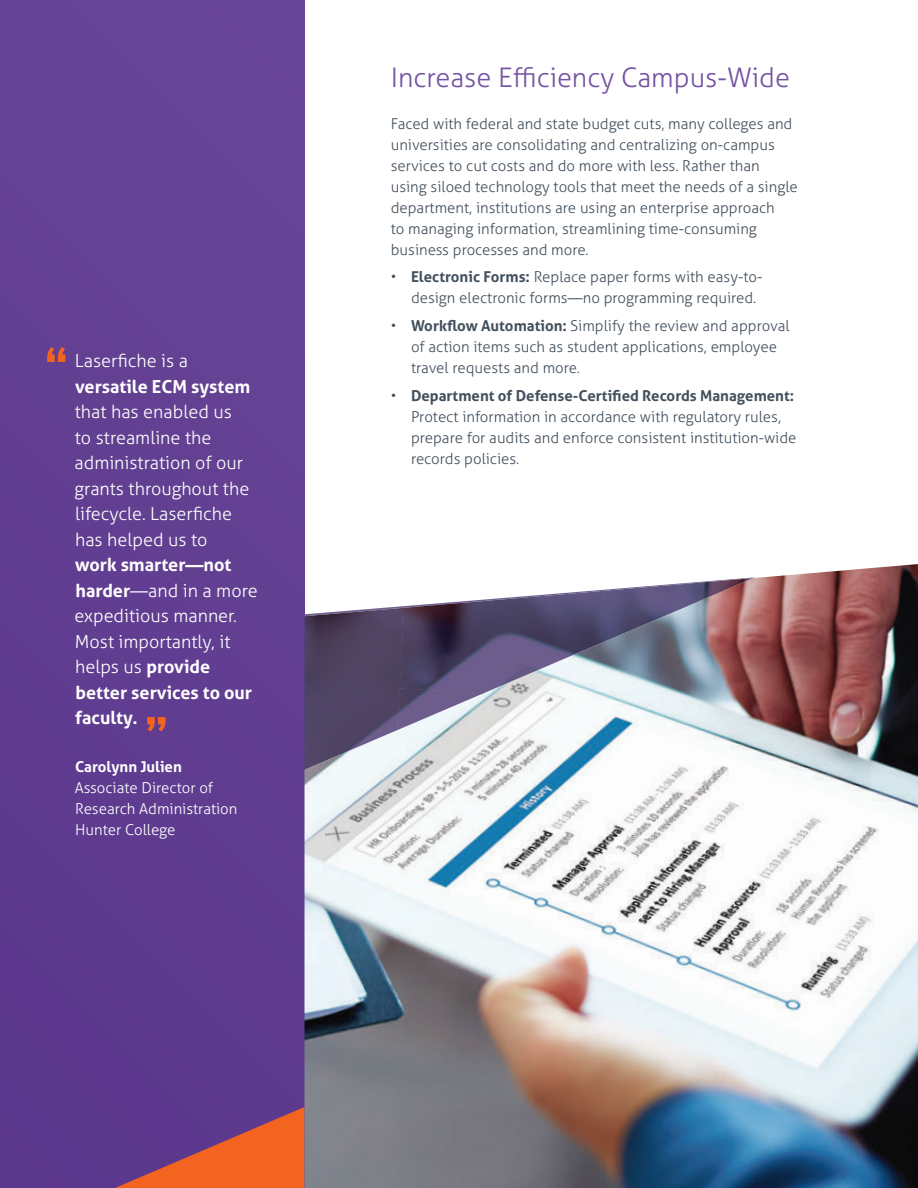
<style>
.page{position:relative;width:918px;height:1188px;background:#fff}
.page>*{position:absolute;margin:0;border:0;box-sizing:border-box;transform-origin:0 0}
.t1{font:300 27px "Aller";color:#7554a2}
.t2{font:700 18px/25.5px "Aller";color:#fff}
.t3{font:300 18px/25.5px "Aller";color:#fff}
.t4{font:300 15px/21px "Aller";color:#43505d}
.t5{font:300 15px/21px "Aller";color:#fff}
.t6{font:700 15px "Aller";color:#fff}
.s1{font-weight:300}
.s2{font-weight:700}
</style>
<div class="page">
<div style="left:0;top:0;width:304px;height:1188px;background:#613e91"></div>
<svg style="left:115px;top:1107px;width:189px;height:81px;background:#a64d57"></svg>
<img style="left:304px;top:564px;width:614px;height:624px">
<svg style="left:304px;top:577px;width:451px;height:39px"></svg>
<img style="left:399px;top:591px;width:205px;height:102px">
<img style="left:601px;top:582px;width:103px;height:61px">
<img style="left:702px;top:578px;width:51px;height:22px">
<img style="left:304px;top:608px;width:100px;height:162px">
<img style="left:397px;top:688px;width:87px;height:42px">
<svg style="left:147px;top:717px;width:19px;height:14px"></svg>
<svg style="left:47px;top:347px;width:18px;height:15px"></svg>
<p class="t3" style="left:75px;top:348px;width:115px">Laserfiche is a</p>
<p class="t2" style="left:75px;top:373px;width:177px">versatile ECM system</p>
<p class="t3" style="left:75px;top:399px;width:176px">that has enabled us to streamline the administration of our grants throughout the lifecycle. Laserfiche has helped us to</p>
<p class="t2" style="left:75px;top:552px;width:185px">work smarter—not harder<span class="s1">—and in a more expeditious manner.<br>Most importantly, it helps us</span> provide better services to our faculty.</p>
<p class="t6" style="left:75px;top:758px;width:108px">Carolynn Julien</p>
<p class="t5" style="left:75px;top:777px;width:164px">Associate Director of<br>Research Administration<br>Hunter College</p>
<h1 class="t1" style="left:391px;top:62px;width:401px">Increase Efficiency Campus-Wide</h1>
<p class="t4" style="left:391px;top:113px;width:409px">Faced with federal and state budget cuts, many colleges and universities are consolidating and centralizing on-campus services to cut costs and do more with less. Rather than using siloed technology tools that meet the needs of a single department, institutions are using an enterprise approach<br>to managing information, streamlining time-consuming business processes and more.</p>
<p class="t4" style="left:411px;top:267px;width:353px;text-indent:-20px">• <span class="s2">Electronic Forms:</span> Replace paper forms with easy-to&shy;design electronic forms—no programming required.</p>
<p class="t4" style="left:411px;top:315px;width:380px;text-indent:-20px">• <span class="s2">Workflow Automation:</span> Simplify the review and approval of action items such as student applications, employee travel requests and more.</p>
<p class="t4" style="left:411px;top:385px;width:387px;text-indent:-20px">• <span class="s2">Department of Defense-Certified Records Management:<br></span>Protect information in accordance with regulatory rules, prepare for audits and enforce consistent institution-wide records policies.</p>
</div>
